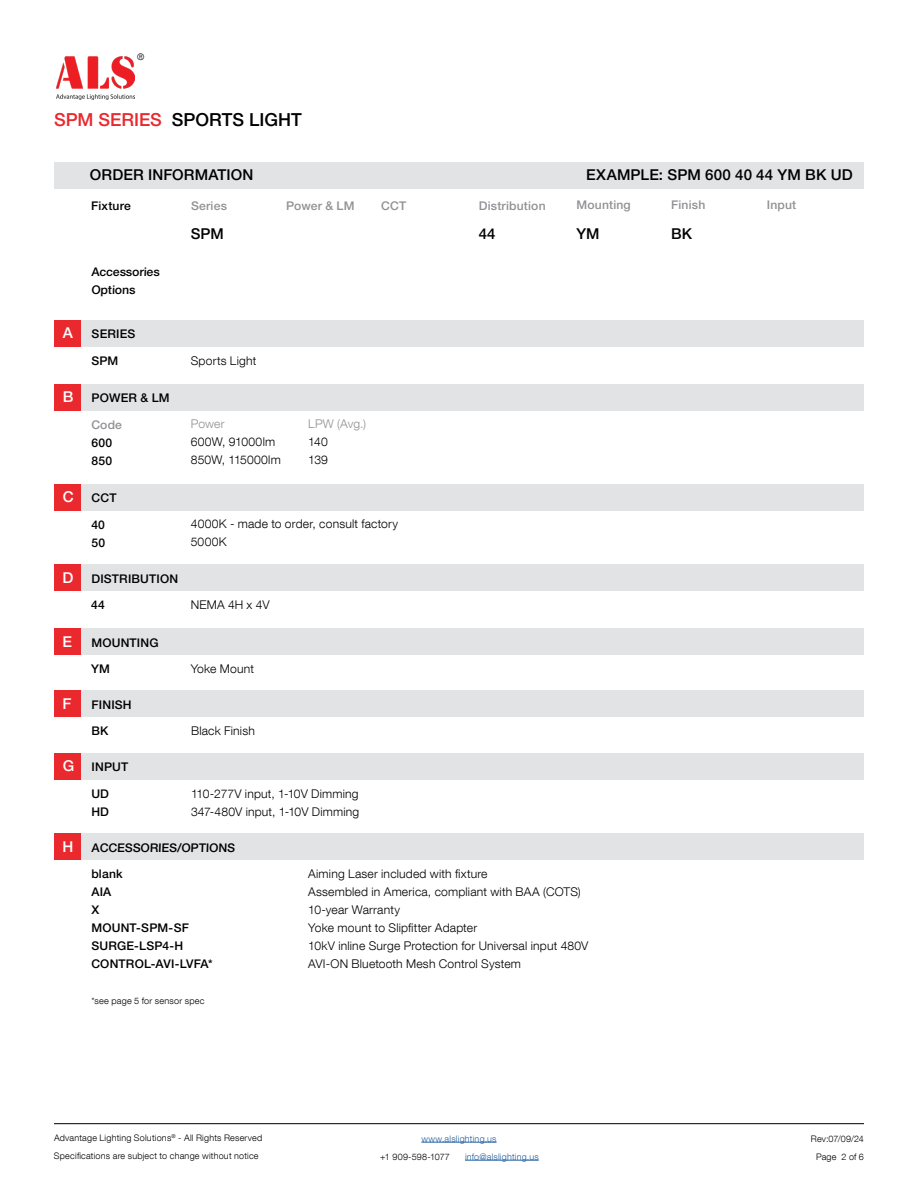
<style>
.page{position:relative;width:918px;height:1188px;background:#fff}
.page>*{position:absolute;margin:0;border:0;box-sizing:border-box;transform-origin:0 0}
.t1{font:500 18px "Helvetica Neue LT Pro";color:#000}
.t2{font:500 15px "Helvetica Neue LT Pro";letter-spacing:.01em;color:#000}
.t3{font:500 15px "Helvetica Neue LT Pro";color:#fff}
.t4{font:300 12px/18px "Helvetica Neue LT Com";letter-spacing:.015em;color:#000}
.t5{font:500 12px/18px "Helvetica Neue LT Pro";letter-spacing:.015em;color:#000}
.t6{font:500 12px "Helvetica Neue LT Pro";letter-spacing:.015em;color:#8f9194}
.t7{font:300 12px "Helvetica Neue LT Com";color:#8f9194}
.t8{font:300 9px/18px "Helvetica Neue LT Com";letter-spacing:.025em;color:#000;text-align:center}
.t9{font:300 9px "Helvetica Neue LT Com";letter-spacing:.025em;color:#215e9e}
.s1{color:#ea292f}
</style>
<div class="page">
<hr style="left:421px;top:1142px;width:76px;height:1px;background:#215e9e">
<hr style="left:465px;top:1160px;width:74px;height:1px;background:#215e9e">
<hr style="left:54px;top:1123px;width:810px;height:1px;background:#000">
<img style="left:56px;top:57px;width:79px;height:43px">
<div style="left:82px;top:162px;width:782px;height:26px;background:#e2e3e4"></div>
<div style="left:54px;top:162px;width:27px;height:26px;background:#e2e3e4"></div>
<div style="left:54px;top:320px;width:28px;height:27px;background:#ea292f"></div>
<div style="left:54px;top:565px;width:27px;height:26px;background:#ea292f"></div>
<div style="left:54px;top:834px;width:27px;height:26px;background:#ea292f"></div>
<div style="left:54px;top:629px;width:27px;height:26px;background:#ea292f"></div>
<div style="left:54px;top:691px;width:27px;height:26px;background:#ea292f"></div>
<div style="left:54px;top:753px;width:28px;height:27px;background:#ea292f"></div>
<div style="left:54px;top:384px;width:28px;height:26px;background:#ea292f"></div>
<div style="left:54px;top:484px;width:28px;height:27px;background:#ea292f"></div>
<div style="left:82px;top:384px;width:782px;height:27px;background:#e2e3e4"></div>
<div style="left:82px;top:484px;width:782px;height:27px;background:#e2e3e4"></div>
<div style="left:82px;top:320px;width:782px;height:27px;background:#e2e3e4"></div>
<div style="left:81px;top:565px;width:783px;height:26px;background:#e2e3e4"></div>
<div style="left:81px;top:629px;width:783px;height:26px;background:#e2e3e4"></div>
<div style="left:82px;top:691px;width:782px;height:26px;background:#e2e3e4"></div>
<div style="left:82px;top:753px;width:782px;height:27px;background:#e2e3e4"></div>
<div style="left:82px;top:834px;width:782px;height:26px;background:#e2e3e4"></div>
<p class="t8" style="left:137px;top:48px;width:9px">®</p>
<h1 class="t1" style="left:54px;top:109px;width:249px"><span class="s1">SPM SERIES</span> SPORTS LIGHT</h1>
<p class="t2" style="left:90px;top:166px;width:165px">ORDER INFORMATION</p>
<p class="t2" style="left:586px;top:166px;width:268px">EXAMPLE: SPM 600 40 44 YM BK UD</p>
<p class="t5" style="left:91px;top:197px;width:41px">Fixture</p>
<p class="t6" style="left:191px;top:199px;width:37px">Series</p>
<p class="t6" style="left:286px;top:199px;width:70px">Power &amp; LM</p>
<p class="t6" style="left:381px;top:199px;width:27px">CCT</p>
<p class="t6" style="left:479px;top:199px;width:68px">Distribution</p>
<p class="t6" style="left:577px;top:198px;width:56px">Mounting</p>
<p class="t6" style="left:671px;top:198px;width:36px">Finish</p>
<p class="t6" style="left:767px;top:198px;width:31px">Input</p>
<p class="t2" style="left:191px;top:224px;width:35px">SPM</p>
<p class="t2" style="left:479px;top:224px;width:18px">44</p>
<p class="t2" style="left:577px;top:224px;width:25px">YM</p>
<p class="t2" style="left:671px;top:224px;width:22px">BK</p>
<p class="t5" style="left:91px;top:263px;width:70px">Accessories<br>Options</p>
<p class="t3" style="left:63px;top:324px;width:12px">A</p>
<p class="t5" style="left:92px;top:325px;width:45px">SERIES</p>
<p class="t5" style="left:91px;top:352px;width:28px">SPM</p>
<p class="t4" style="left:191px;top:351px;width:67px">Sports Light</p>
<p class="t3" style="left:63px;top:388px;width:12px">B</p>
<p class="t5" style="left:92px;top:389px;width:79px">POWER &amp; LM</p>
<p class="t6" style="left:91px;top:417px;width:32px">Code</p>
<p class="t5" style="left:91px;top:433px;width:22px">600<br>850</p>
<p class="t7" style="left:191px;top:417px;width:35px">Power</p>
<p class="t4" style="left:191px;top:433px;width:91px">600W, 91000lm<br>850W, 115000lm</p>
<p class="t7" style="left:308px;top:417px;width:59px">LPW (Avg.)</p>
<p class="t4" style="left:308px;top:433px;width:21px">140<br>139</p>
<p class="t3" style="left:63px;top:488px;width:12px">C</p>
<p class="t5" style="left:92px;top:489px;width:27px">CCT</p>
<p class="t5" style="left:91px;top:515px;width:15px">40<br>50</p>
<p class="t4" style="left:191px;top:515px;width:209px">4000K - made to order, consult factory<br>5000K</p>
<p class="t3" style="left:62px;top:568px;width:12px">D</p>
<p class="t5" style="left:91px;top:569px;width:88px">DISTRIBUTION</p>
<p class="t5" style="left:91px;top:596px;width:15px">44</p>
<p class="t4" style="left:191px;top:596px;width:80px">NEMA 4H x 4V</p>
<p class="t3" style="left:62px;top:632px;width:11px">E</p>
<p class="t5" style="left:91px;top:633px;width:69px">MOUNTING</p>
<p class="t5" style="left:91px;top:659px;width:20px">YM</p>
<p class="t4" style="left:191px;top:660px;width:65px">Yoke Mount</p>
<p class="t3" style="left:62px;top:694px;width:10px">F</p>
<p class="t5" style="left:92px;top:695px;width:42px">FINISH</p>
<p class="t5" style="left:91px;top:722px;width:19px">BK</p>
<p class="t4" style="left:191px;top:722px;width:65px">Black Finish</p>
<p class="t3" style="left:63px;top:757px;width:13px">G</p>
<p class="t5" style="left:92px;top:758px;width:38px">INPUT</p>
<p class="t5" style="left:91px;top:784px;width:19px">UD<br>HD</p>
<p class="t4" style="left:191px;top:784px;width:170px">110-277V input, 1-10V Dimming<br>347-480V input, 1-10V Dimming</p>
<p class="t3" style="left:62px;top:837px;width:12px">H</p>
<p class="t5" style="left:92px;top:838px;width:145px">ACCESSORIES/OPTIONS</p>
<p class="t5" style="left:91px;top:865px;width:123px">blank<br>AIA<br>X<br>MOUNT-SPM-SF<br>SURGE-LSP4-H<br>CONTROL-AVI-LVFA*</p>
<p class="t8" style="left:91px;top:992px;width:115px">*see page 5 for sensor spec</p>
<p class="t4" style="left:308px;top:864px;width:282px">Aiming Laser included with fixture<br>Assembled in America, compliant with BAA (COTS)<br>10-year Warranty<br>Yoke mount to Slipfitter Adapter<br>10kV inline Surge Protection for Universal input 480V AVI-ON Bluetooth Mesh Control System</p>
<p class="t8" style="left:54px;top:1129px;width:210px;text-align:left">Advantage Lighting Solutions<sup>®</sup> - All Rights Reserved<br>Specifications are subject to change without notice</p>
<p class="t9" style="left:421px;top:1133px;width:77px">www.alslighting.us</p>
<p class="t8" style="left:380px;top:1147px;width:71px">+1 909-598-1077</p>
<p class="t9" style="left:465px;top:1151px;width:75px">info@alslighting.us</p>
<p class="t8" style="left:811px;top:1129px;width:55px">Rev:07/09/24<br>Page 2 of 6</p>
</div>
